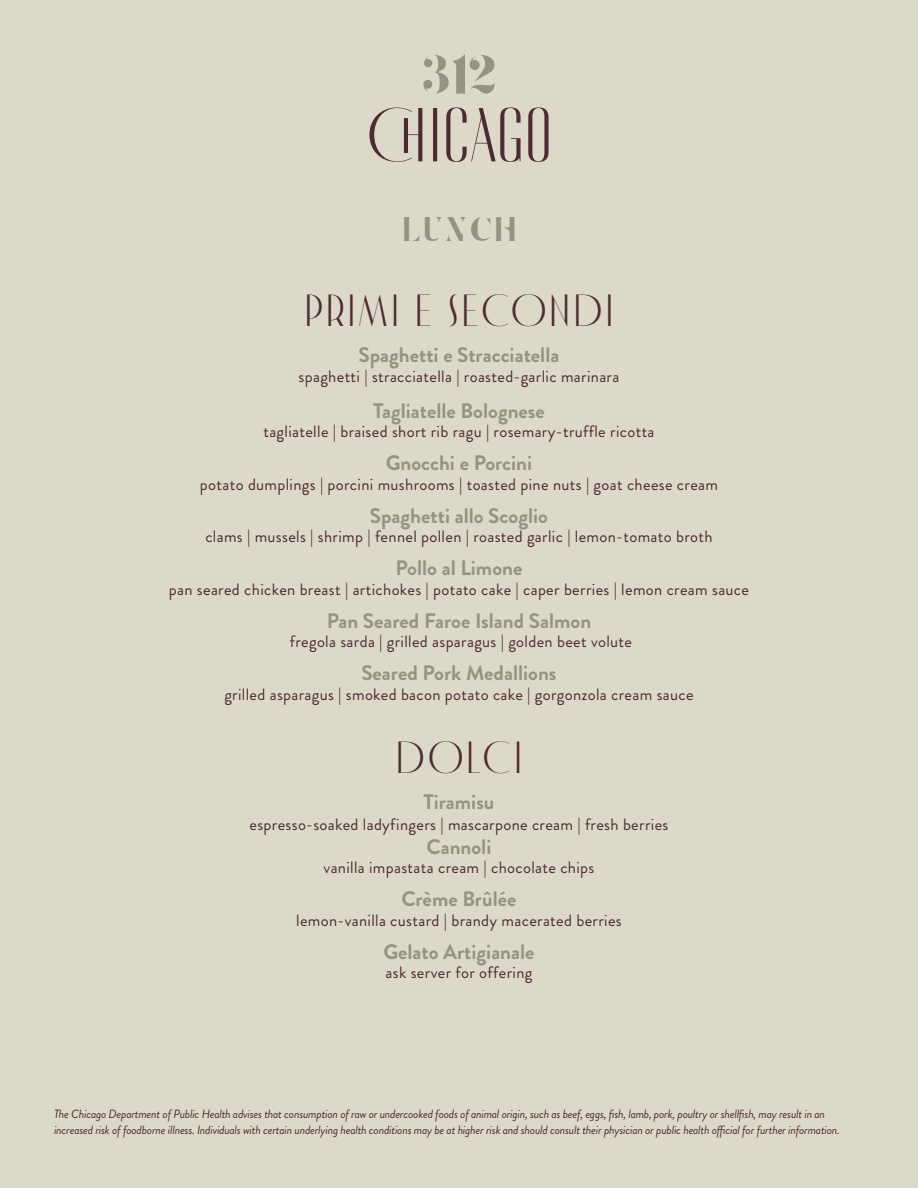
<style>
.page{position:relative;width:918px;height:1188px;background:#ddd9c9}
.page>*{position:absolute;margin:0;border:0;box-sizing:border-box;transform-origin:0 0}
.t1{font:45px "MADE Cannes";letter-spacing:.03em;color:#4d2b33}
.t2{font:30px "Zefani Stencil";letter-spacing:.02em;color:#939580}
.t3{font:700 21px "Brandon Grotesque";color:#939580}
.t4{font:16.5px "Brandon Grotesque";letter-spacing:.02em;color:#4d2b33}
.t5{font:italic 12px/16.5px "Brandon Grotesque";letter-spacing:-.02em;color:#4d2b33}
</style>
<div class="page">
<svg style="left:423px;top:54px;width:72px;height:40px"></svg>
<svg style="left:369px;top:108px;width:68px;height:54px"></svg>
<svg style="left:446px;top:107px;width:75px;height:55px"></svg>
<svg style="left:528px;top:107px;width:21px;height:55px"></svg>
<p class="t2" style="left:401px;top:215px;width:117px">LUNCH</p>
<h1 class="t1" style="left:303px;top:285px;width:313px">PRIMI E SECONDI</h1>
<p class="t3" style="left:359px;top:340px;width:202px">Spaghetti e Stracciatella</p>
<p class="t4" style="left:299px;top:365px;width:322px">spaghetti | stracciatella | roasted-garlic marinara</p>
<p class="t3" style="left:373px;top:396px;width:173px">Tagliatelle Bolognese</p>
<p class="t4" style="left:263px;top:420px;width:393px">tagliatelle | braised short rib ragu | rosemary-truffle ricotta</p>
<p class="t3" style="left:386px;top:448px;width:148px">Gnocchi e Porcini</p>
<p class="t4" style="left:200px;top:473px;width:520px">potato dumplings | porcini mushrooms | toasted pine nuts | goat cheese cream</p>
<p class="t3" style="left:370px;top:501px;width:180px">Spaghetti allo Scoglio</p>
<p class="t4" style="left:205px;top:525px;width:509px">clams | mussels | shrimp | fennel pollen | roasted garlic | lemon-tomato broth</p>
<p class="t3" style="left:396px;top:553px;width:128px">Pollo al Limone</p>
<p class="t4" style="left:169px;top:578px;width:582px">pan seared chicken breast | artichokes | potato cake | caper berries | lemon cream sauce</p>
<p class="t3" style="left:327px;top:606px;width:266px">Pan Seared Faroe Island Salmon</p>
<p class="t4" style="left:290px;top:630px;width:344px">fregola sarda | grilled asparagus | golden beet volute</p>
<p class="t3" style="left:361px;top:658px;width:197px">Seared Pork Medallions</p>
<p class="t4" style="left:224px;top:683px;width:471px">grilled asparagus | smoked bacon potato cake | gorgonzola cream sauce</p>
<h1 class="t1" style="left:395px;top:732px;width:130px">DOLCI</h1>
<p class="t3" style="left:423px;top:787px;width:73px">Tiramisu</p>
<p class="t4" style="left:250px;top:813px;width:420px">espresso-soaked ladyfingers | mascarpone cream | fresh berries</p>
<p class="t3" style="left:427px;top:832px;width:66px">Cannoli</p>
<p class="t4" style="left:324px;top:856px;width:272px">vanilla impastata cream | chocolate chips</p>
<p class="t3" style="left:402px;top:884px;width:116px">Crème Brûlée</p>
<p class="t4" style="left:296px;top:909px;width:327px">lemon-vanilla custard | brandy macerated berries</p>
<p class="t3" style="left:383px;top:937px;width:153px">Gelato Artigianale</p>
<p class="t4" style="left:386px;top:961px;width:148px">ask server for offering</p>
<p class="t5" style="left:54px;top:1105px;width:787px">The Chicago Department of Public Health advises that consumption of raw or undercooked foods of animal origin, such as beef, eggs, fsh, lamb, pork, poultry or shellfsh, may result in an increased risk of foodborne illness. Individuals with certain underlying health conditions may be at higher risk and should consult their physician or public health ofcial for further information.</p>
</div>
